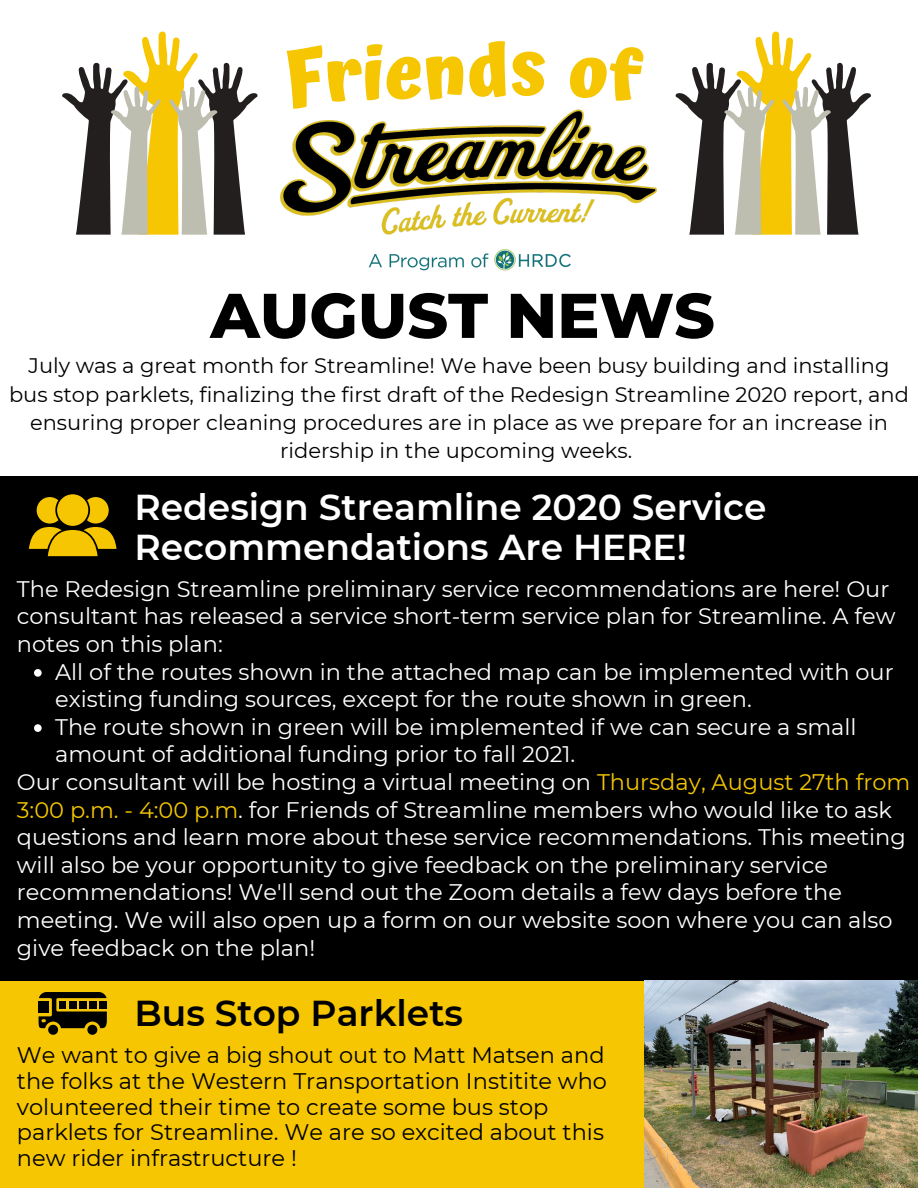
<style>
.page{position:relative;width:918px;height:1188px;background:#fff}
.page>*{position:absolute;margin:0;border:0;box-sizing:border-box;transform-origin:0 0}
.t1{font:700 72.6px "Atma";color:#f5c601}
.t2{font:800 63px "Montserrat";color:#000}
.t3{font:600 36px/40.3px "Montserrat";color:#fff}
.t4{font:600 36px "Montserrat";color:#000}
.t5{font:22.5px/27.6px "Montserrat";color:#fff}
.t6{font:22.5px/25.7px "Montserrat";color:#000}
.t7{font:21px/28.3px "Montserrat";color:#000;text-align:center}
.s1{color:#f5c601}
</style>
<div class="page">
<img style="left:280px;top:109px;width:377px;height:162px">
<svg style="left:62px;top:31px;width:196px;height:204px"></svg>
<div style="left:0;top:477px;width:918px;height:509px;background:#000"></div>
<svg style="left:675px;top:31px;width:196px;height:204px"></svg>
<svg style="left:34px;top:669px;width:8px;height:8px"></svg>
<svg style="left:34px;top:724px;width:8px;height:8px"></svg>
<div style="left:0;top:981px;width:918px;height:207px;background:#f5c601"></div>
<svg style="left:29px;top:497px;width:88px;height:59px"></svg>
<div style="left:57px;top:494px;width:31px;height:32px;background:#f5c601;border-radius:50%"></div>
<svg style="left:39px;top:992px;width:68px;height:43px"></svg>
<div style="left:59px;top:1001px;width:7px;height:7px;background:#000"></div>
<div style="left:90px;top:1001px;width:7px;height:7px;background:#000"></div>
<div style="left:69px;top:1001px;width:7px;height:7px;background:#000"></div>
<div style="left:100px;top:1001px;width:7px;height:7px;background:#000"></div>
<div style="left:80px;top:1001px;width:7px;height:7px;background:#000"></div>
<img style="left:645px;top:981px;width:273px;height:207px">
<h1 class="t1" style="left:282px;top:35px;width:264px;rotate:-2deg">Friends</h1>
<h2 class="t2" style="left:210px;top:277px;width:506px">AUGUST NEWS</h2>
<p class="t7" style="left:9px;top:352px;width:901px">July was a great month for Streamline! We have been busy building and installing bus stop parklets, finalizing the first draft of the Redesign Streamline 2020 report, and ensuring proper cleaning procedures are in place as we prepare for an increase in ridership in the upcoming weeks.</p>
<h3 class="t3" style="left:135px;top:487px;width:633px">Redesign Streamline 2020 Service<br>Recommendations Are HERE!</h3>
<p class="t5" style="left:17px;top:575px;width:880px">The Redesign Streamline preliminary service recommendations are here! Our consultant has released a service short-term service plan for Streamline. A few notes on this plan:</p>
<p class="t5" style="left:55px;top:658px;width:840px">All of the routes shown in the attached map can be implemented with our existing funding sources, except for the route shown in green.<br>The route shown in green will be implemented if we can secure a small amount of additional funding prior to fall 2021.</p>
<p class="t5" style="left:17px;top:768px;width:895px">Our consultant will be hosting a virtual meeting on <span class="s1">Thursday, August 27th from 3:00 p.m. - 4:00 p.m</span>. for Friends of Streamline members who would like to ask questions and learn more about these service recommendations. This meeting will also be your opportunity to give feedback on the preliminary service recommendations! We'll send out the Zoom details a few days before the meeting. We will also open up a form on our website soon where you can also give feedback on the plan!</p>
<h3 class="t4" style="left:135px;top:991px;width:330px">Bus Stop Parklets</h3>
<p class="t6" style="left:17px;top:1042px;width:592px">We want to give a big shout out to Matt Matsen and the folks at the Western Transportation Institite who volunteered their time to create some bus stop parklets for Streamline. We are so excited about this new rider infrastructure !</p>
</div>
